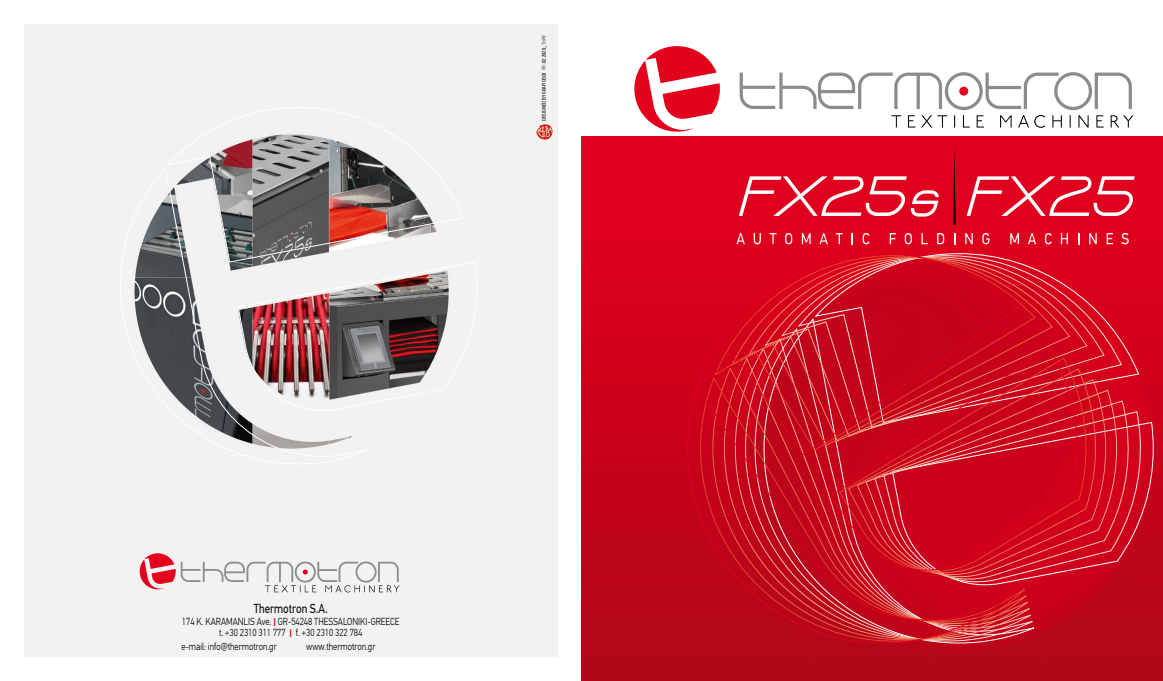
<style>
.page{position:relative;width:1163px;height:681px;background:#fff}
.page>*{position:absolute;margin:0;border:0;box-sizing:border-box;transform-origin:0 0}
.t1{font:13px "PF Din Text Pro";color:#000;scale:.85 1}
.t2{font:300 10.2px/11px "PF Din Text Pro";color:#000;text-align:center;scale:.85 1}
.t3{font:5.3px "PF Din Text Cond Pro";color:#000}
.s1{font-weight:100}
.s2{font-weight:500;font-size:11px;color:#e2001c}
</style>
<div class="page">
<div style="left:24px;top:24px;width:533px;height:632px;background:#f2f2f1"></div>
<svg style="left:120px;top:107px;width:357px;height:357px"></svg>
<img style="left:581px;top:136px;width:581px;height:544px">
<svg style="left:1142px;top:253px;width:11px;height:390px;background:#ca061f"></svg>
<svg style="left:1131px;top:251px;width:11px;height:396px;background:#cd0a22"></svg>
<svg style="left:1120px;top:249px;width:11px;height:402px;background:#cf0c23"></svg>
<svg style="left:1109px;top:246px;width:11px;height:408px;background:#d00d24"></svg>
<svg style="left:1098px;top:244px;width:11px;height:414px;background:#d00d23"></svg>
<svg style="left:1089px;top:242px;width:9px;height:420px;background:#d00d23"></svg>
<svg style="left:1080px;top:240px;width:9px;height:426px;background:#d00d22"></svg>
<svg style="left:683px;top:237px;width:397px;height:432px;background:#cb0f24"></svg>
<svg style="left:739px;top:72px;width:394px;height:56px"></svg>
<svg style="left:634px;top:46px;width:85px;height:86px"></svg>
<svg style="left:736px;top:233px;width:8px;height:11px"></svg>
<svg style="left:753px;top:233px;width:7px;height:11px"></svg>
<svg style="left:769px;top:233px;width:7px;height:11px"></svg>
<svg style="left:785px;top:233px;width:7px;height:11px"></svg>
<svg style="left:801px;top:233px;width:9px;height:11px"></svg>
<svg style="left:819px;top:233px;width:8px;height:11px"></svg>
<svg style="left:835px;top:233px;width:7px;height:11px"></svg>
<svg style="left:862px;top:233px;width:7px;height:11px"></svg>
<svg style="left:889px;top:233px;width:6px;height:11px"></svg>
<svg style="left:904px;top:233px;width:7px;height:11px"></svg>
<svg style="left:921px;top:233px;width:6px;height:11px"></svg>
<svg style="left:937px;top:233px;width:7px;height:11px"></svg>
<svg style="left:953px;top:233px;width:2px;height:11px"></svg>
<svg style="left:965px;top:233px;width:7px;height:11px"></svg>
<svg style="left:982px;top:233px;width:7px;height:11px"></svg>
<svg style="left:1010px;top:233px;width:8px;height:11px"></svg>
<svg style="left:1027px;top:233px;width:9px;height:11px"></svg>
<svg style="left:1044px;top:233px;width:7px;height:11px"></svg>
<svg style="left:1060px;top:233px;width:7px;height:11px"></svg>
<svg style="left:1088px;top:233px;width:8px;height:11px"></svg>
<svg style="left:1106px;top:233px;width:6px;height:11px"></svg>
<svg style="left:1121px;top:233px;width:7px;height:11px"></svg>
<svg style="left:966px;top:176px;width:168px;height:40px"></svg>
<svg style="left:738px;top:176px;width:200px;height:40px"></svg>
<svg style="left:953px;top:146px;width:2px;height:79px"></svg>
<svg style="left:140px;top:553px;width:259px;height:39px"></svg>
<img style="left:536px;top:125px;width:16px;height:15px">
<p class="t3" style="left:541px;top:121px;width:87px;rotate:-90deg">DESIGNED BY GRAFICBOX <span class="s1">PR-</span>02.2020_<span class="s1">THPR</span></p>
<p class="t1" style="left:254px;top:600px;width:89px">Thermotron S.A.</p>
<p class="t2" style="left:182px;top:616px;width:257px">174 Κ. KARAMANLIS Ave. <span class="s2">I</span> GR-54248 THESSALONIKI-GREECE t. +30 2310 311 777 <span class="s2">I</span> f. +30 2310 322 784</p>
<p class="t2" style="left:181px;top:641px;width:113px">e-mail: info@thermotron.gr</p>
<p class="t2" style="left:306px;top:641px;width:83px">www.thermotron.gr</p>
</div>
